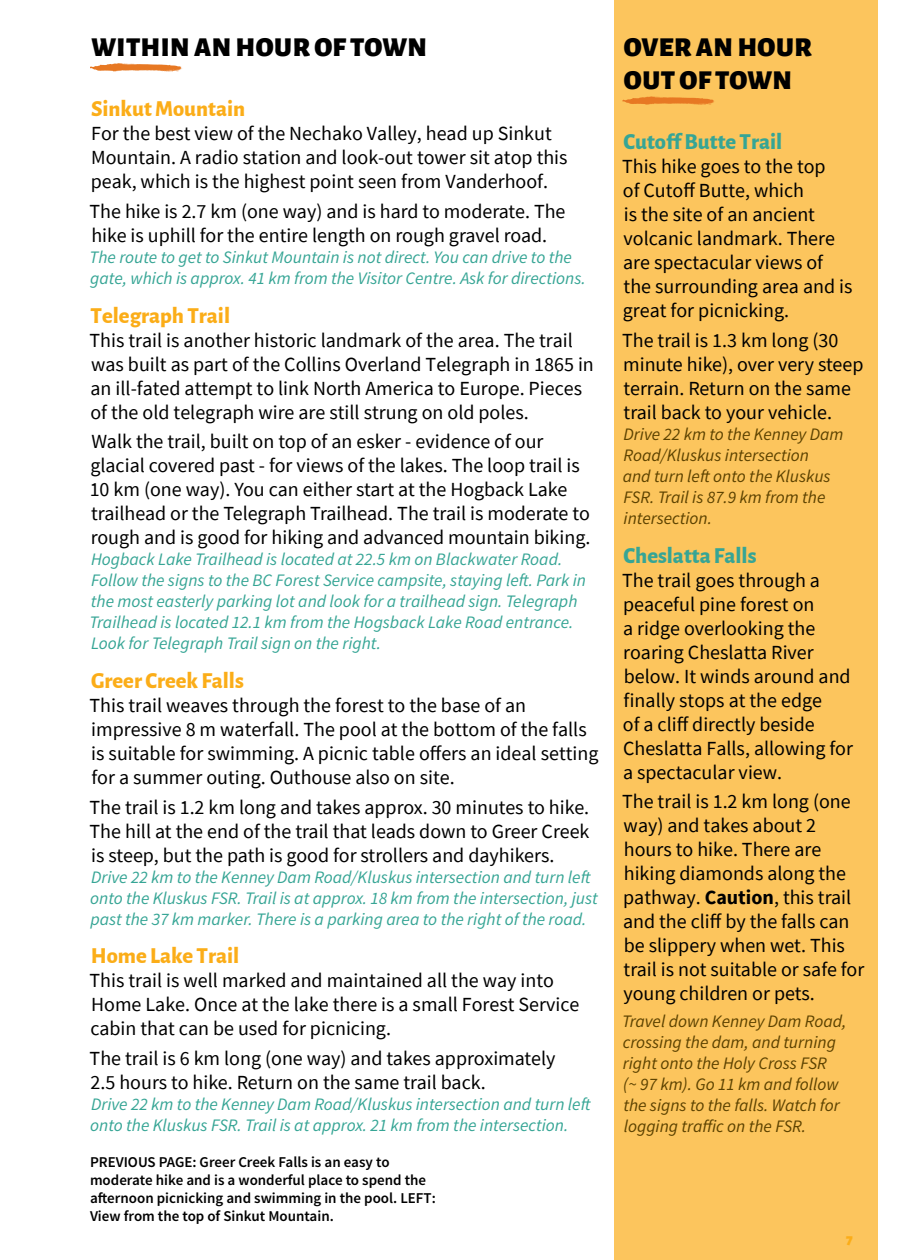
<style>
.page{position:relative;width:900px;height:1260px;background:#fff}
.page>*{position:absolute;margin:0;border:0;box-sizing:border-box;transform-origin:0 0}
.t1{font:900 27.5px/33px "Alegreya Sans";letter-spacing:.02em;color:#000}
.t2{font:800 22.5px "Alegreya Sans";color:#fbad18}
.t3{font:800 22.5px "Alegreya Sans";color:#36a595}
.t4{font:20px/24px "Source Sans Pro";color:#000}
.t5{font:italic 17.5px/21px "Source Sans Pro";color:#36a595}
.t6{font:italic 17.5px/21px "Source Sans Pro";color:#5c4200}
.t7{font:600 15px/18px "Source Sans Pro";color:#000}
.t8{font:900 15px "Alegreya Sans";color:#fbad18}
.s1{font-weight:700}
</style>
<div class="page">
<div style="left:614px;top:0;width:264px;height:1260px;background:#fcc55d"></div>
<svg style="left:90px;top:63px;width:92px;height:9px"></svg>
<svg style="left:622px;top:96px;width:92px;height:9px"></svg>
<h1 class="t1" style="left:91px;top:28px;width:337px">WITHIN AN HOUR OF TOWN</h1>
<p class="t2" style="left:91px;top:92px;width:156px">Sinkut Mountain</p>
<p class="t4" style="left:91px;top:122px;width:478px">For the best view of the Nechako Valley, head up Sinkut<br>Mountain. A radio station and look-out tower sit atop this peak, which is the highest point seen from Vanderhoof.</p>
<p class="t4" style="left:90px;top:200px;width:477px">The hike is 2.7 km (one way) and is hard to moderate. The hike is uphill for the entire length on rough gravel road.</p>
<p class="t5" style="left:90px;top:247px;width:498px">The route to get to Sinkut Mountain is not direct. You can drive to the gate, which is approx. 41 km from the Visitor Centre. Ask for directions.</p>
<p class="t2" style="left:91px;top:298px;width:141px">Telegraph Trail</p>
<p class="t4" style="left:90px;top:328px;width:506px">This trail is another historic landmark of the area. The trail was built as part of the Collins Overland Telegraph in 1865 in an ill-fated attempt to link North America to Europe. Pieces of the old telegraph wire are still strung on old poles.</p>
<p class="t4" style="left:90px;top:430px;width:502px">Walk the trail, built on top of an esker - evidence of our glacial covered past - for views of the lakes. The loop trail is 10 km (one way). You can either start at the Hogback Lake trailhead or the Telegraph Trailhead. The trail is moderate to rough and is good for hiking and advanced mountain biking.</p>
<p class="t5" style="left:90px;top:549px;width:498px">Hogback Lake Trailhead is located at 22.5 km on Blackwater Road.<br>Follow the signs to the BC Forest Service campsite, staying left. Park in the most easterly parking lot and look for a trailhead sign. Telegraph Trailhead is located 12.1 km from the Hogsback Lake Road entrance.<br>Look for Telegraph Trail sign on the right.</p>
<p class="t2" style="left:91px;top:663px;width:154px">Greer Creek Falls</p>
<p class="t4" style="left:90px;top:693px;width:510px">This trail weaves through the forest to the base of an impressive 8 m waterfall. The pool at the bottom of the falls is suitable for swimming. A picnic table offers an ideal setting for a summer outing. Outhouse also on site.</p>
<p class="t4" style="left:90px;top:795px;width:501px;text-align:justify">The trail is 1.2 km long and takes approx. 30 minutes to hike.<br>The hill at the end of the trail that leads down to Greer Creek is steep, but the path is good for strollers and dayhikers.</p>
<p class="t5" style="left:90px;top:866px;width:509px">Drive 22 km to the Kenney Dam Road/Kluskus intersection and turn left onto the Kluskus FSR. Trail is at approx. 18 km from the intersection, just past the 37 km marker. There is a parking area to the right of the road.</p>
<p class="t2" style="left:91px;top:938px;width:150px">Home Lake Trail</p>
<p class="t4" style="left:90px;top:968px;width:491px">This trail is well marked and maintained all the way into<br>Home Lake. Once at the lake there is a small Forest Service cabin that can be used for picnicing.</p>
<p class="t4" style="left:90px;top:1046px;width:467px">The trail is 6 km long (one way) and takes approximately<br>2.5 hours to hike. Return on the same trail back.</p>
<p class="t5" style="left:90px;top:1093px;width:502px">Drive 22 km to the Kenney Dam Road/Kluskus intersection and turn left onto the Kluskus FSR. Trail is at approx. 21 km from the intersection.</p>
<p class="t7" style="left:90px;top:1153px;width:347px">PREVIOUS PAGE: Greer Creek Falls is an easy to moderate hike and is a wonderful place to spend the afternoon picnicking and swimming in the pool. LEFT:<br>View from the top of Sinkut Mountain.</p>
<h1 class="t1" style="left:624px;top:28px;width:189px">OVER AN HOUR<br>OUT OF TOWN</h1>
<p class="t3" style="left:624px;top:125px;width:160px">Cutoff Butte Trail</p>
<p class="t4" style="left:622px;top:155px;width:232px">This hike goes to the top<br>of Cutoff Butte, which<br>is the site of an ancient volcanic landmark. There are spectacular views of the surrounding area and is great for picnicking.</p>
<p class="t4" style="left:622px;top:329px;width:243px">The trail is 1.3 km long (30 minute hike), over very steep terrain. Return on the same trail back to your vehicle.</p>
<p class="t6" style="left:623px;top:424px;width:222px">Drive 22 km to the Kenney Dam<br>Road/Kluskus intersection<br>and turn left onto the Kluskus<br>FSR. Trail is 87.9 km from the intersection.</p>
<p class="t3" style="left:624px;top:538px;width:134px">Cheslatta Falls</p>
<p class="t4" style="left:622px;top:568px;width:232px">The trail goes through a peaceful pine forest on<br>a ridge overlooking the roaring Cheslatta River below. It winds around and finally stops at the edge<br>of a cliff directly beside<br>Cheslatta Falls, allowing for a spectacular view.</p>
<p class="t4" style="left:622px;top:790px;width:244px">The trail is 1.2 km long (one way) and takes about 2 hours to hike. There are hiking diamonds along the pathway. <span class="s1">Caution</span>, this trail and the cliff by the falls can be slippery when wet. This trail is not suitable or safe for young children or pets.</p>
<p class="t6" style="left:622px;top:1011px;width:226px">Travel down Kenney Dam Road, crossing the dam, and turning right onto the Holy Cross FSR<br>(~ 97 km). Go 11 km and follow the signs to the falls. Watch for logging traffic on the FSR.</p>
<p class="t8" style="left:846px;top:1227px;width:8px">7</p>
</div>
